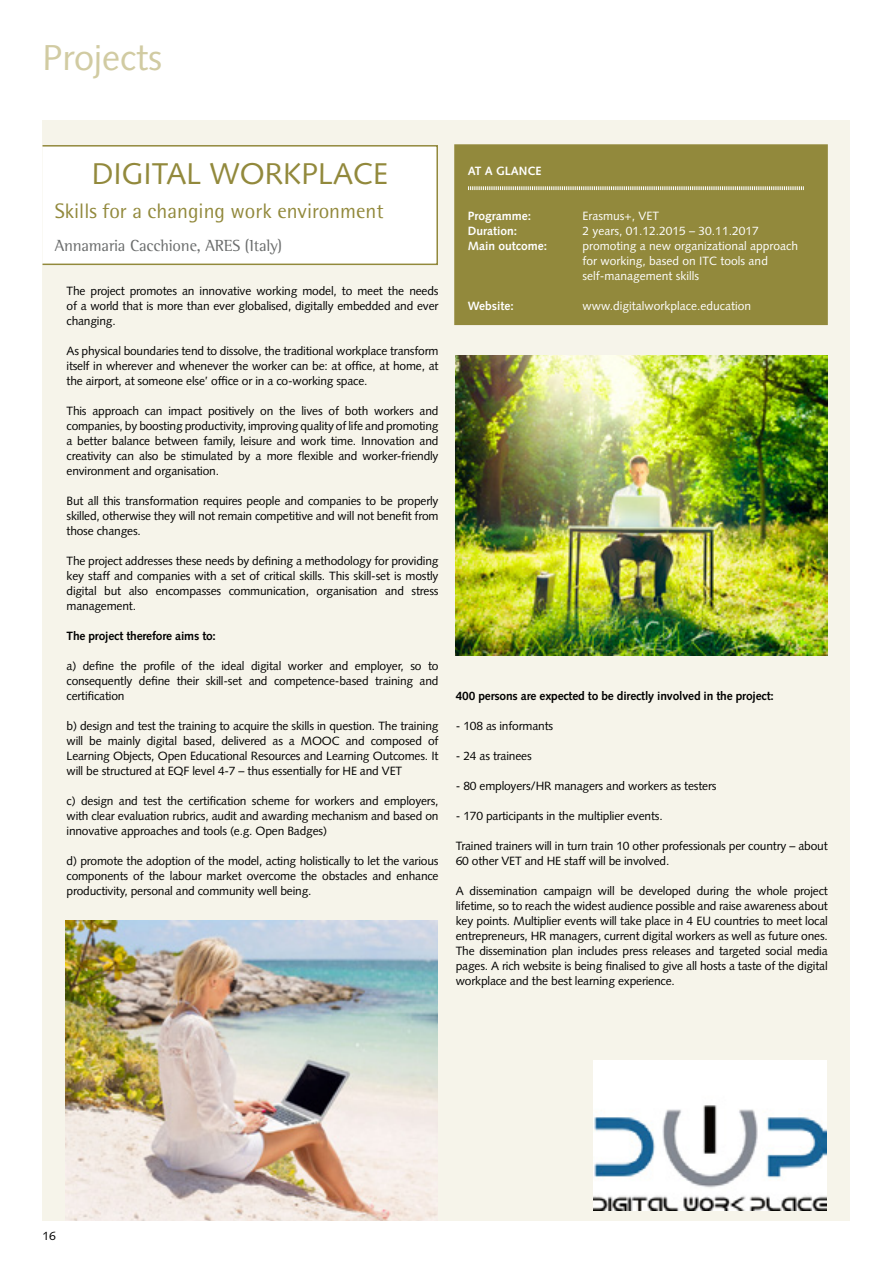
<style>
.page{position:relative;width:893px;height:1263px;background:#fff}
.page>*{position:absolute;margin:0;border:0;box-sizing:border-box;transform-origin:0 0}
.t1{font:36px "Syntax LT Std";color:#d1cba2}
.Articel_Projects_Bez{font:30px "Syntax LT Std";color:#92893c}
.Article_Projects_Sub{font:21px "Rotis Semi Sans";color:#92893c}
.Author{font:16.5px "Rotis Semi Serif";letter-spacing:-.01em;color:#6b6d6d}
.Fliesstext{font:12px/15px "Syntax LT Std";letter-spacing:-.015em;color:#000;text-align:justify}
.Fliesstext-2{font:12px "Syntax LT Std";color:#fff}
.Fliesstext-3{font:700 12px "Syntax LT Std";letter-spacing:-.015em;color:#000}
.Fliesstext-4{font:700 12px "Syntax LT Std";color:#fff}
</style>
<div class="page">
<div style="left:43px;top:120px;width:807px;height:1100px;background:#f6f4ea"></div>
<div style="left:42px;top:145px;width:396px;height:120px;background:#fff;border:2px solid #92893c"></div>
<div style="left:454px;top:144px;width:374px;height:181px;background:#92893c;border:2px solid #92893c"></div>
<svg style="left:468px;top:186px;width:336px;height:4px"></svg>
<img style="left:66px;top:920px;width:372px;height:300px">
<img style="left:455px;top:355px;width:372px;height:300px">
<img style="left:594px;top:1060px;width:232px;height:150px">
<h1 class="t1" style="left:43px;top:36px;width:121px">Projects</h1>
<p class="Articel_Projects_Bez" style="left:92px;top:156px;width:298px">DIGITAL WORKPLACE</p>
<p class="Article_Projects_Sub" style="left:55px;top:199px;width:330px">Skills for a changing work environment</p>
<p class="Author" style="left:55px;top:235px;width:229px">Annamaria Cacchione, ARES (Italy)</p>
<p class="Fliesstext" style="left:67px;top:283px;width:374px">The project promotes an innovative working model, to meet the needs of a world that is more than ever globalised, digitally embedded and ever changing.</p>
<p class="Fliesstext" style="left:67px;top:343px;width:374px">As physical boundaries tend to dissolve, the traditional workplace transform itself in wherever and whenever the worker can be: at office, at home, at the airport, at someone else’ office or in a co-working space.</p>
<p class="Fliesstext" style="left:67px;top:403px;width:374px">This approach can impact positively on the lives of both workers and companies, by boosting productivity, improving quality of life and promoting a better balance between family, leisure and work time. Innovation and creativity can also be stimulated by a more flexible and worker-friendly environment and organisation.</p>
<p class="Fliesstext" style="left:67px;top:493px;width:374px">But all this transformation requires people and companies to be properly skilled, otherwise they will not remain competitive and will not benefit from those changes.</p>
<p class="Fliesstext" style="left:67px;top:553px;width:374px">The project addresses these needs by defining a methodology for providing key staff and companies with a set of critical skills. This skill-set is mostly digital but also encompasses communication, organisation and stress management.</p>
<p class="Fliesstext-3" style="left:67px;top:629px;width:151px">The project therefore aims to:</p>
<p class="Fliesstext" style="left:67px;top:658px;width:374px">a) define the profile of the ideal digital worker and employer, so to consequently define their skill-set and competence-based training and certification</p>
<p class="Fliesstext" style="left:67px;top:718px;width:374px">b) design and test the training to acquire the skills in question. The training will be mainly digital based, delivered as a MOOC and composed of Learning Objects, Open Educational Resources and Learning Outcomes. It will be structured at EQF level 4-7 – thus essentially for HE and VET</p>
<p class="Fliesstext" style="left:67px;top:793px;width:374px">c) design and test the certification scheme for workers and employers, with clear evaluation rubrics, audit and awarding mechanism and based on innovative approaches and tools (e.g. Open Badges)</p>
<p class="Fliesstext" style="left:67px;top:853px;width:374px">d) promote the adoption of the model, acting holistically to let the various components of the labour market overcome the obstacles and enhance productivity, personal and community well being.</p>
<p class="Fliesstext-4" style="left:468px;top:164px;width:75px">AT A GLANCE</p>
<p class="Fliesstext-4" style="left:468px;top:209px;width:65px">Programme:</p>
<p class="Fliesstext-2" style="left:583px;top:209px;width:78px">Erasmus+, VET</p>
<p class="Fliesstext-4" style="left:468px;top:224px;width:51px">Duration:</p>
<p class="Fliesstext-2" style="left:583px;top:224px;width:178px">2 years, 01.12.2015 – 30.11.2017</p>
<p class="Fliesstext-4" style="left:468px;top:239px;width:81px">Main outcome:</p>
<p class="Fliesstext-2" style="left:583px;top:239px;width:217px">promoting a new organizational approach</p>
<p class="Fliesstext-2" style="left:583px;top:254px;width:187px">for working, based on ITC tools and</p>
<p class="Fliesstext-2" style="left:583px;top:269px;width:118px">self-management skills</p>
<p class="Fliesstext-4" style="left:468px;top:299px;width:48px">Website:</p>
<p class="Fliesstext-2" style="left:583px;top:299px;width:170px">www.digitalworkplace.education</p>
<p class="Fliesstext-3" style="left:456px;top:689px;width:320px">400 persons are expected to be directly involved in the project:</p>
<p class="Fliesstext" style="left:456px;top:718px;width:99px">- 108 as informants</p>
<p class="Fliesstext" style="left:456px;top:748px;width:77px">- 24 as trainees</p>
<p class="Fliesstext" style="left:456px;top:778px;width:262px">- 80 employers/HR managers and workers as testers</p>
<p class="Fliesstext" style="left:456px;top:808px;width:208px">- 170 participants in the multiplier events.</p>
<p class="Fliesstext" style="left:456px;top:838px;width:374px">Trained trainers will in turn train 10 other professionals per country – about<br>60 other VET and HE staff will be involved.</p>
<p class="Fliesstext" style="left:456px;top:883px;width:374px">A dissemination campaign will be developed during the whole project lifetime, so to reach the widest audience possible and raise awareness about key points. Multiplier events will take place in 4 EU countries to meet local entrepreneurs, HR managers, current digital workers as well as future ones.<br>The dissemination plan includes press releases and targeted social media pages. A rich website is being finalised to give all hosts a taste of the digital workplace and the best learning experience.</p>
<p class="Fliesstext" style="left:43px;top:1228px;width:15px">16</p>
</div>
